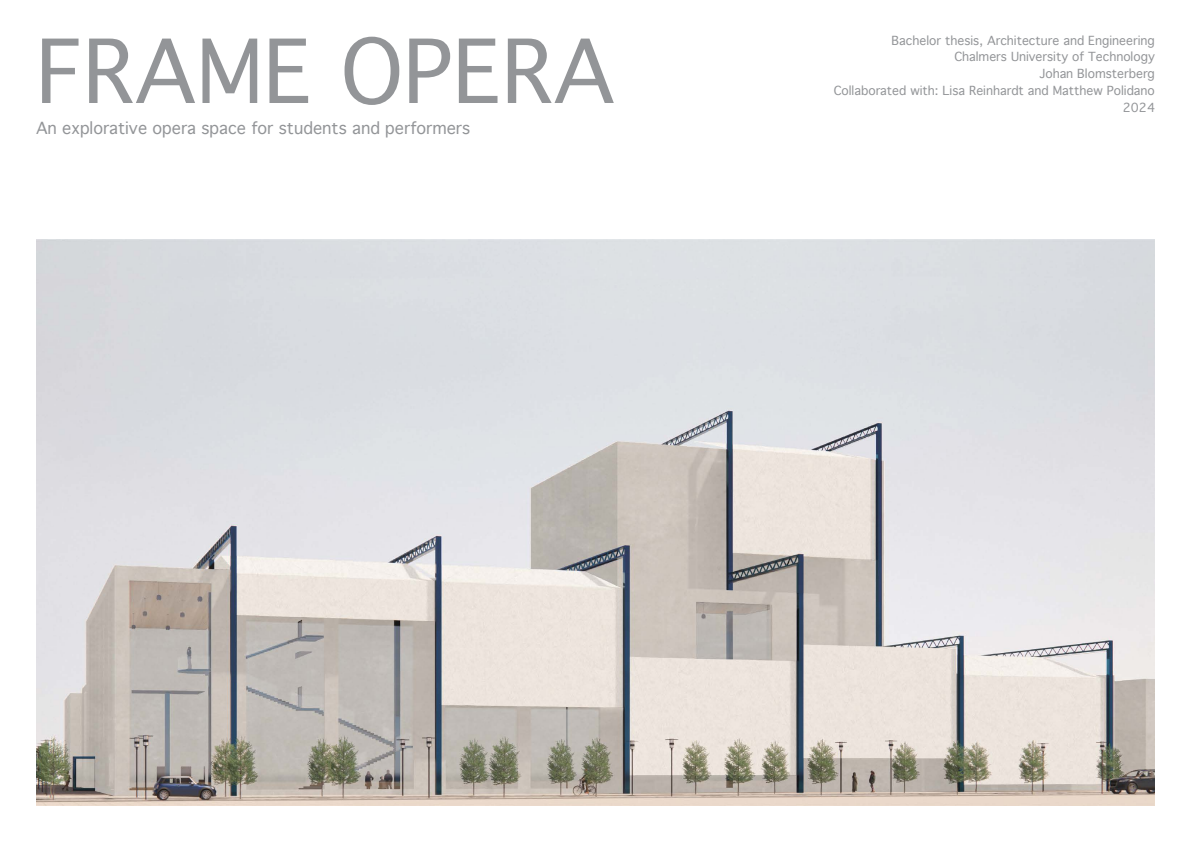
<style>
.page{position:relative;width:1191px;height:842px;background:#fff}
.page>*{position:absolute;margin:0;border:0;box-sizing:border-box;transform-origin:0 0}
.t1{font:85px "Geneva";color:#939598}
.t2{font:16px "Geneva";color:#939598}
.t3{font:12px "Geneva";color:#939598}
</style>
<div class="page">
<img style="left:36px;top:239px;width:1119px;height:567px">
<p class="t1" style="left:36px;top:24px;width:580px">FRAME OPERA</p>
<p class="t2" style="left:36px;top:119px;width:436px">An explorative opera space for students and performers</p>
<p class="t3" style="left:891px;top:34px;width:265px">Bachelor thesis, Architecture and Engineering</p>
<p class="t3" style="left:1039px;top:67px;width:117px">Johan Blomsterberg</p>
<p class="t3" style="left:1123px;top:101px;width:34px">2024</p>
<p class="t3" style="left:954px;top:50px;width:202px">Chalmers University of Technology</p>
<p class="t3" style="left:833px;top:84px;width:323px">Collaborated with: Lisa Reinhardt and Matthew Polidano</p>
</div>
